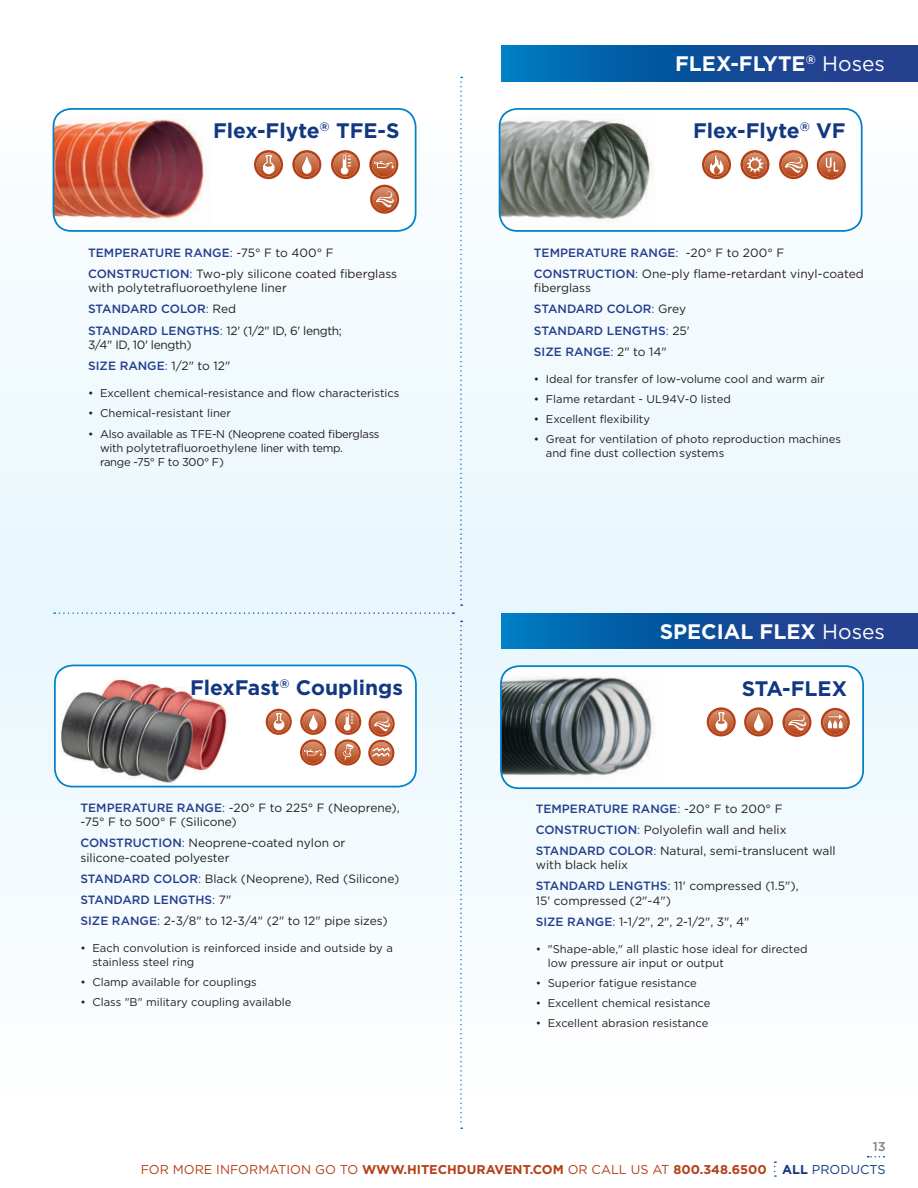
<style>
.page{position:relative;width:918px;height:1188px;background:#fff}
.page>*{position:absolute;margin:0;border:0;box-sizing:border-box;transform-origin:0 0}
.t1{font:700 21px "Gotham HTF";color:#113880}
.t2{font:700 21px "Gotham HTF";color:#fff}
.t3{font:700 12.75px/22.5px "Gotham HTF";color:#b44018;text-align:right}
.t4{font:12px/21.1px "Gotham HTF";color:#231f20}
.t5{font:500 12px/21.1px "Gotham HTF";color:#253f8e}
.t6{font:12px/21.1px "Gotham HTF";letter-spacing:-.03em;color:#231f20}
.t7{font:11.25px/13.5px "Gotham HTF";color:#231f20}
.t8{font:11.25px/14px "Gotham HTF";letter-spacing:-.025em;color:#231f20}
.s1{font-weight:400}
.s2{font-weight:500;color:#253f8e}
.s3{color:#253f8e}
.s4{font-weight:400;color:#231f20}
.s5{font-weight:500;color:#808285}
.s6{color:#113880}
.s7{font-weight:400;color:#113880}
</style>
<div class="page">
<div style="left:0;top:122px;width:918px;height:969px;background:#f2fafd"></div>
<div style="left:501px;top:45px;width:417px;height:36px;background:linear-gradient(to right,#0074b9,#293484)"></div>
<div style="left:501px;top:613px;width:417px;height:36px;background:linear-gradient(to right,#0074b9,#293484)"></div>
<div style="left:55px;top:665px;width:361px;height:122px;background:#fff;border-radius:18px"></div>
<img style="left:55px;top:680px;width:172px;height:106px">
<div style="left:54px;top:665px;width:363px;height:122px;border:2px solid #0081c8;border-radius:18px"></div>
<svg style="left:266px;top:709px;width:26px;height:26px"></svg>
<svg style="left:368px;top:711px;width:27px;height:55px"></svg>
<svg style="left:300px;top:709px;width:26px;height:57px"></svg>
<svg style="left:335px;top:709px;width:26px;height:57px"></svg>
<div style="left:53px;top:109px;width:363px;height:122px;background:#fff;border-radius:18px"></div>
<img style="left:53px;top:113px;width:153px;height:113px">
<div style="left:53px;top:108px;width:363px;height:124px;border:2px solid #0081c8;border-radius:18px"></div>
<div style="left:500px;top:109px;width:362px;height:122px;background:#fff;border-radius:18px"></div>
<img style="left:500px;top:113px;width:153px;height:113px">
<div style="left:499px;top:108px;width:364px;height:124px;border:2px solid #0081c8;border-radius:18px"></div>
<svg style="left:254px;top:150px;width:29px;height:29px"></svg>
<svg style="left:331px;top:150px;width:29px;height:29px"></svg>
<svg style="left:292px;top:150px;width:29px;height:29px"></svg>
<svg style="left:369px;top:150px;width:29px;height:29px"></svg>
<svg style="left:370px;top:185px;width:29px;height:29px"></svg>
<svg style="left:702px;top:150px;width:29px;height:29px"></svg>
<svg style="left:779px;top:150px;width:29px;height:29px"></svg>
<svg style="left:740px;top:150px;width:30px;height:29px"></svg>
<div style="left:501px;top:666px;width:362px;height:122px;background:#fff;border-radius:18px"></div>
<img style="left:501px;top:671px;width:152px;height:113px">
<div style="left:500px;top:665px;width:364px;height:124px;border:2px solid #0081c8;border-radius:18px"></div>
<svg style="left:782px;top:708px;width:29px;height:29px"></svg>
<svg style="left:744px;top:707px;width:29px;height:29px"></svg>
<svg style="left:821px;top:708px;width:29px;height:29px"></svg>
<svg style="left:707px;top:707px;width:29px;height:29px"></svg>
<svg style="left:817px;top:151px;width:29px;height:29px"></svg>
<svg style="left:867px;top:1156px;width:17px;height:2px"></svg>
<svg style="left:774px;top:1161px;width:2px;height:16px"></svg>
<svg style="left:54px;top:612px;width:400px;height:2px"></svg>
<svg style="left:460px;top:621px;width:2px;height:508px"></svg>
<svg style="left:460px;top:77px;width:2px;height:529px"></svg>
<h1 class="t2" style="left:675px;top:52px;width:211px">FLEX-FLYTE<sup>®</sup> <span class="s1">Hoses</span></h1>
<h1 class="t1" style="left:213px;top:119px;width:188px">Flex-Flyte<sup>®</sup> TFE-S</h1>
<h1 class="t1" style="left:693px;top:119px;width:154px">Flex-Flyte<sup>®</sup> VF</h1>
<p class="t4" style="left:88px;top:242px;width:311px"><span class="s2">TEMPERATURE RANGE</span><span class="s3">:</span> -75° F to 400° F<br><span class="s2">CONSTRUCTION</span><span class="s3">:</span> Two-ply silicone coated fiberglass</p>
<p class="t4" style="left:88px;top:277px;width:255px">with polytetrafluoroethylene liner<br><span class="s2">STANDARD COLOR</span><span class="s3">:</span> Red<br><span class="s2">STANDARD LENGTHS</span><span class="s3">:</span> 12' (1/2" ID, 6' length;</p>
<p class="t6" style="left:88px;top:334px;width:144px">3/4" ID, 10' length)<br><span class="s2">SIZE RANGE</span><span class="s3">:</span> 1/2" to 12"</p>
<p class="t7" style="left:88px;top:386px;width:313px">• Excellent chemical-resistance and flow characteristics</p>
<p class="t7" style="left:88px;top:406px;width:145px">• Chemical-resistant liner</p>
<p class="t8" style="left:100px;top:427px;width:281px;text-indent:-12px">• Also available as TFE-N (Neoprene coated fiberglass with polytetrafluoroethylene liner with temp.<br>range -75° F to 300° F)</p>
<h1 class="t1" style="left:190px;top:675px;width:214px">FlexFast<sup>®</sup> Couplings</h1>
<p class="t4" style="left:80px;top:800px;width:321px;line-height:14.4px"><span class="s2">TEMPERATURE RANGE</span><span class="s3">:</span> -20° F to 225° F (Neoprene), -75° F to 500° F (Silicone)</p>
<p class="t4" style="left:80px;top:836px;width:266px;line-height:14.4px"><span class="s2">CONSTRUCTION</span><span class="s3">:</span> Neoprene-coated nylon or silicone-coated polyester</p>
<p class="t4" style="left:80px;top:868px;width:320px"><span class="s2">STANDARD COLOR</span><span class="s3">:</span> Black (Neoprene), Red (Silicone)<br><span class="s2">STANDARD LENGTHS</span><span class="s3">:</span> 7"<br><span class="s2">SIZE RANGE</span><span class="s3">:</span> 2-3/8" to 12-3/4" (2" to 12" pipe sizes)</p>
<p class="t7" style="left:92px;top:941px;width:302px;text-indent:-12px">• Each convolution is reinforced inside and outside by a stainless steel ring</p>
<p class="t7" style="left:80px;top:975px;width:178px">• Clamp available for couplings</p>
<p class="t7" style="left:80px;top:995px;width:213px">• Class "B" military coupling available</p>
<p class="t4" style="left:534px;top:242px;width:331px"><span class="s2">TEMPERATURE RANGE</span><span class="s3">:</span> -20° F to 200° F<br><span class="s2">CONSTRUCTION</span><span class="s3">:</span> One-ply flame-retardant vinyl-coated</p>
<p class="t5" style="left:534px;top:277px;width:157px"><span class="s4">fiberglass<br></span>STANDARD COLOR<span class="s1">:</span> <span class="s4">Grey<br></span>STANDARD LENGTHS<span class="s1">:</span> <span class="s4">25'<br></span>SIZE RANGE<span class="s1">:</span> <span class="s4">2" to 14"</span></p>
<p class="t7" style="left:534px;top:372px;width:292px">• Ideal for transfer of low-volume cool and warm air</p>
<p class="t7" style="left:534px;top:392px;width:198px">• Flame retardant - UL94V-0 listed</p>
<p class="t7" style="left:534px;top:412px;width:118px">• Excellent flexibility</p>
<p class="t7" style="left:546px;top:433px;width:297px;text-indent:-12px">• Great for ventilation of photo reproduction machines and fine dust collection systems</p>
<h1 class="t2" style="left:660px;top:620px;width:227px">SPECIAL FLEX <span class="s1">Hoses</span></h1>
<h1 class="t1" style="left:742px;top:676px;width:107px">STA-FLEX</h1>
<p class="t4" style="left:536px;top:798px;width:301px"><span class="s2">TEMPERATURE RANGE</span><span class="s3">:</span> -20° F to 200° F<br><span class="s2">CONSTRUCTION</span><span class="s3">:</span> Polyolefin wall and helix<br><span class="s2">STANDARD COLOR</span><span class="s3">:</span> Natural, semi-translucent wall</p>
<p class="t4" style="left:536px;top:854px;width:264px">with black helix<br><span class="s2">STANDARD LENGTHS</span><span class="s3">:</span> 11' compressed (1.5"),</p>
<p class="t4" style="left:536px;top:890px;width:215px">15' compressed (2"-4")<br><span class="s2">SIZE RANGE</span><span class="s3">:</span> 1-1/2", 2", 2-1/2", 3", 4"</p>
<p class="t7" style="left:548px;top:942px;width:261px;text-indent:-12px">• "Shape-able," all plastic hose ideal for directed low pressure air input or output</p>
<p class="t7" style="left:536px;top:976px;width:163px">• Superior fatigue resistance</p>
<p class="t7" style="left:536px;top:996px;width:176px">• Excellent chemical resistance</p>
<p class="t7" style="left:536px;top:1016px;width:174px">• Excellent abrasion resistance</p>
<p class="t3" style="left:141px;top:1135px;width:746px"><span class="s5">13<br></span><span class="s1">FOR MORE INFORMATION GO TO</span> WWW.HITECHDURAVENT.COM <span class="s1">OR CALL US AT</span> 800.348.6500 <span class="s6">ALL</span> <span class="s7">PRODUCTS</span></p>
</div>
